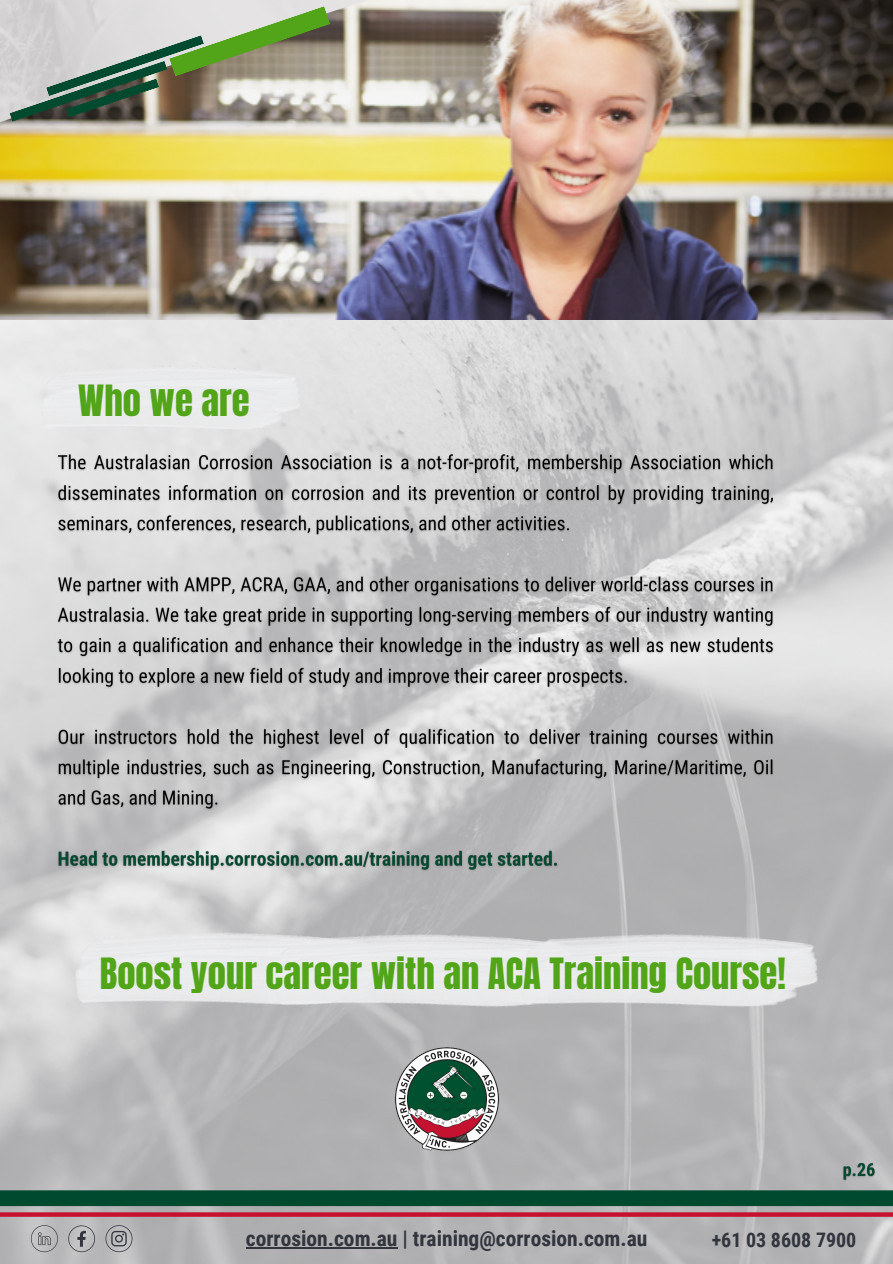
<style>
.page{position:relative;width:893px;height:1264px;background:#fff}
.page>*{position:absolute;margin:0;border:0;box-sizing:border-box;transform-origin:0 0}
.t1{font:36.6px "Anton";color:#52a518}
.t2{font:700 21.45px "Roboto Condensed";color:#32353e}
.t3{font:700 19.95px "Roboto Condensed";color:#32353e}
</style>
<div class="page">
<img style="left:0;top:319px;width:892px;height:944px">
<img style="left:0;top:0;width:892px;height:319px">
<img style="left:394px;top:1046px;width:105px;height:105px">
<img style="left:55px;top:451px;width:722px;height:423px">
<div style="left:39px;top:348px;width:264px;height:105px;background:#e8e9ea"></div>
<svg style="left:0;top:0;width:550px;height:150px;background:#bfb08f"></svg>
<img style="left:0;top:0;width:382px;height:140px">
<svg style="left:9px;top:6px;width:321px;height:116px;background:#9ea794"></svg>
<div style="left:0;top:1190px;width:892px;height:16px;background:#004a2f"></div>
<svg style="left:0;top:1212px;width:892px;height:4px;background:#c31e3a"></svg>
<svg style="left:31px;top:1225px;width:27px;height:27px"></svg>
<svg style="left:68px;top:1225px;width:27px;height:27px"></svg>
<svg style="left:105px;top:1225px;width:27px;height:27px"></svg>
<img style="left:73px;top:912px;width:303px;height:120px">
<img style="left:272px;top:913px;width:245px;height:121px">
<img style="left:517px;top:913px;width:304px;height:121px">
<img style="left:839px;top:1158px;width:39px;height:26px">
<hr style="left:246px;top:1247px;width:151px;height:1px;background:#32353e">
<p class="t1" style="left:78px;top:374px;width:173px">Who we are</p>
<p class="t1" style="left:100px;top:947px;width:687px">Boost your career with an ACA Training Course!</p>
<p class="t2" style="left:246px;top:1226px;width:403px">corrosion.com.au | training@corrosion.com.au</p>
<p class="t3" style="left:711px;top:1228px;width:146px">+61 03 8608 7900</p>
</div>
